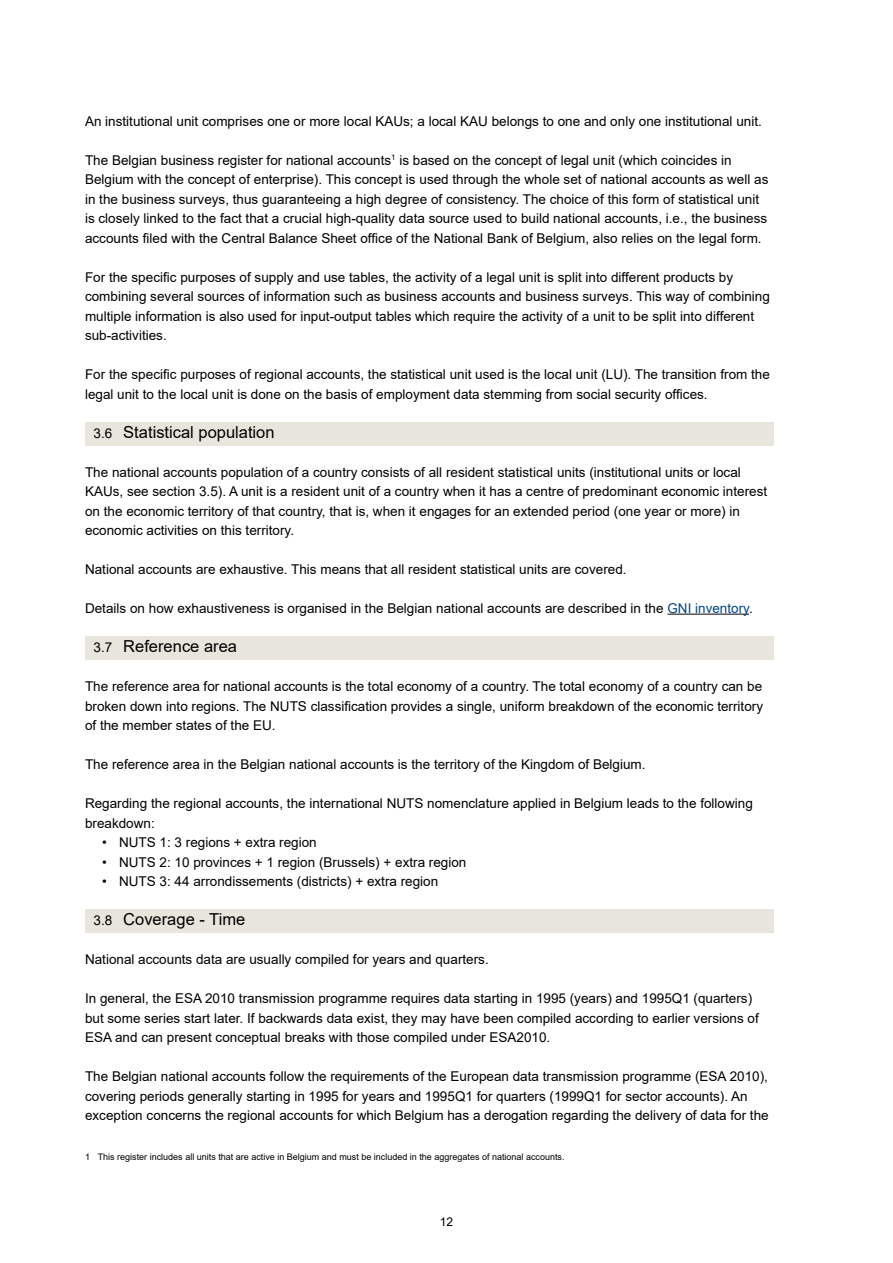
<style>
.page{position:relative;width:893px;height:1263px;background:#fff}
.page>*{position:absolute;margin:0;border:0;box-sizing:border-box;transform-origin:0 0}
.t1{font:16.5px "Arial";color:#000}
.t2{font:13.5px/19.5px "Arial";color:#000}
.t3{font:12px "Arial";color:#000}
.t4{font:9px "Arial";color:#000}
.s1{font-size:13.5px}
.s2{color:#004588}
</style>
<div class="page">
<div style="left:85px;top:422px;width:689px;height:24px;background:#e8e5dd"></div>
<hr style="left:667px;top:614px;width:82px;height:1px;background:#000">
<div style="left:85px;top:636px;width:689px;height:24px;background:#e8e5dd"></div>
<div style="left:85px;top:909px;width:689px;height:24px;background:#e8e5dd"></div>
<p class="t2" style="left:85px;top:111px;width:678px">An institutional unit comprises one or more local KAUs; a local KAU belongs to one and only one institutional unit.</p>
<p class="t2" style="left:85px;top:150px;width:685px">The Belgian business register for national accounts<sup>1</sup> is based on the concept of legal unit (which coincides in Belgium with the concept of enterprise). This concept is used through the whole set of national accounts as well as in the business surveys, thus guaranteeing a high degree of consistency. The choice of this form of statistical unit is closely linked to the fact that a crucial high-quality data source used to build national accounts, i.e., the business accounts filed with the Central Balance Sheet office of the National Bank of Belgium, also relies on the legal form.</p>
<p class="t2" style="left:85px;top:267px;width:686px">For the specific purposes of supply and use tables, the activity of a legal unit is split into different products by combining several sources of information such as business accounts and business surveys. This way of combining multiple information is also used for input-output tables which require the activity of a unit to be split into different sub-activities.</p>
<p class="t2" style="left:85px;top:365px;width:686px">For the specific purposes of regional accounts, the statistical unit used is the local unit (LU). The transition from the legal unit to the local unit is done on the basis of employment data stemming from social security offices.</p>
<p class="t1" style="left:94px;top:421px;width:183px"><span class="s1">3.6</span> Statistical population</p>
<p class="t2" style="left:85px;top:462px;width:684px">The national accounts population of a country consists of all resident statistical units (institutional units or local KAUs, see section 3.5). A unit is a resident unit of a country when it has a centre of predominant economic interest on the economic territory of that country, that is, when it engages for an extended period (one year or more) in economic activities on this territory.</p>
<p class="t2" style="left:85px;top:560px;width:543px">National accounts are exhaustive. This means that all resident statistical units are covered.</p>
<p class="t2" style="left:85px;top:599px;width:669px">Details on how exhaustiveness is organised in the Belgian national accounts are described in the <span class="s2">GNI inventory</span>.</p>
<p class="t1" style="left:94px;top:635px;width:145px"><span class="s1">3.7</span> Reference area</p>
<p class="t2" style="left:85px;top:677px;width:680px;text-align:justify">The reference area for national accounts is the total economy of a country. The total economy of a country can be broken down into regions. The NUTS classification provides a single, uniform breakdown of the economic territory of the member states of the EU.</p>
<p class="t2" style="left:85px;top:755px;width:562px">The reference area in the Belgian national accounts is the territory of the Kingdom of Belgium.</p>
<p class="t2" style="left:85px;top:794px;width:669px">Regarding the regional accounts, the international NUTS nomenclature applied in Belgium leads to the following breakdown:</p>
<p class="t2" style="left:102px;top:833px;width:216px">• NUTS 1: 3 regions + extra region</p>
<p class="t2" style="left:102px;top:852px;width:366px">• NUTS 2: 10 provinces + 1 region (Brussels) + extra region</p>
<p class="t2" style="left:102px;top:872px;width:338px">• NUTS 3: 44 arrondissements (districts) + extra region</p>
<p class="t1" style="left:94px;top:908px;width:153px"><span class="s1">3.8</span> Coverage - Time</p>
<p class="t2" style="left:85px;top:950px;width:405px">National accounts data are usually compiled for years and quarters.</p>
<p class="t2" style="left:85px;top:989px;width:675px">In general, the ESA 2010 transmission programme requires data starting in 1995 (years) and 1995Q1 (quarters) but some series start later. If backwards data exist, they may have been compiled according to earlier versions of<br>ESA and can present conceptual breaks with those compiled under ESA2010.</p>
<p class="t2" style="left:85px;top:1067px;width:685px">The Belgian national accounts follow the requirements of the European data transmission programme (ESA 2010), covering periods generally starting in 1995 for years and 1995Q1 for quarters (1999Q1 for sector accounts). An exception concerns the regional accounts for which Belgium has a derogation regarding the delivery of data for the</p>
<p class="t4" style="left:85px;top:1150px;width:481px">1 This register includes all units that are active in Belgium and must be included in the aggregates of national accounts.</p>
<p class="t3" style="left:440px;top:1213px;width:15px">12</p>
</div>
